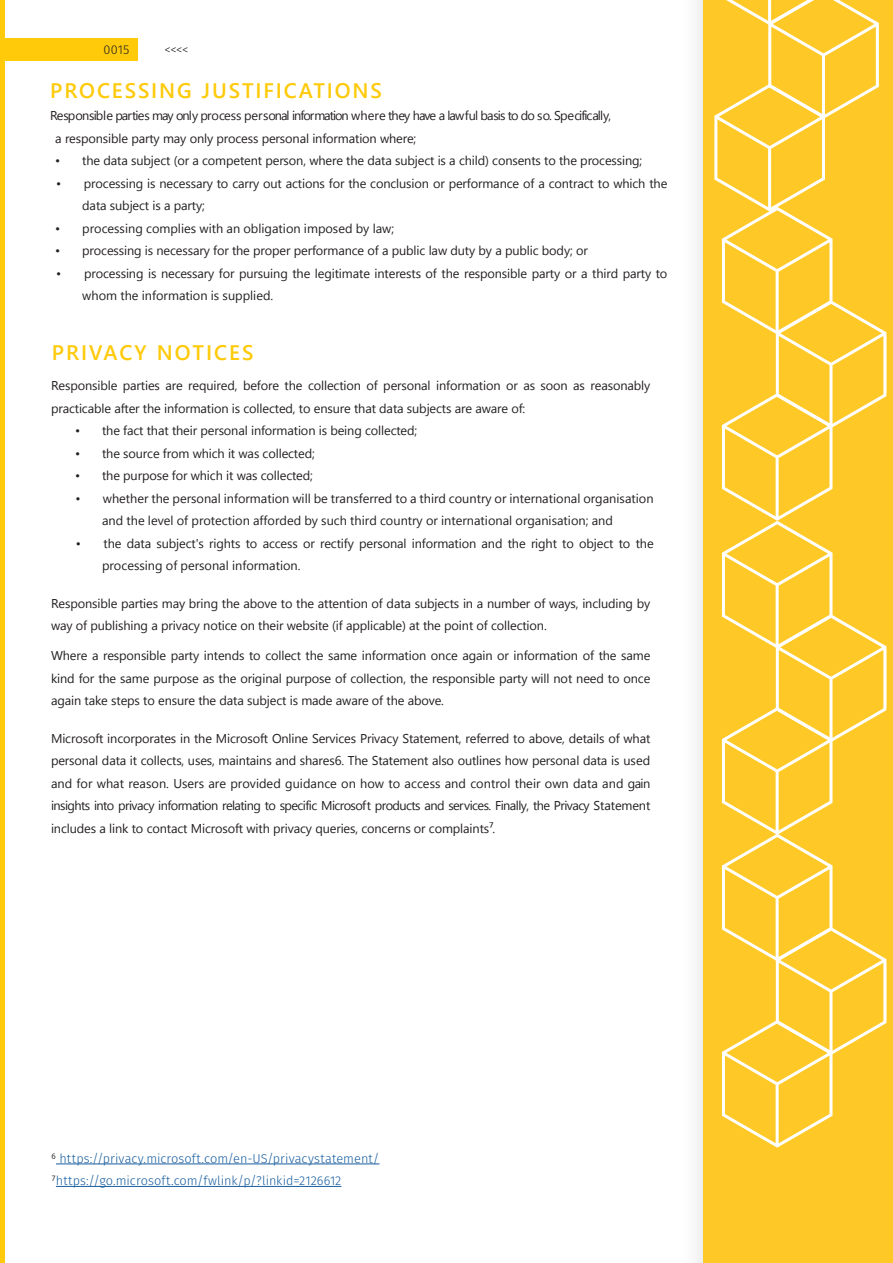
<style>
.page{position:relative;width:893px;height:1263px;background:#fff}
.page>*{position:absolute;margin:0;border:0;box-sizing:border-box;transform-origin:0 0}
.Copy_Text_08_14_Full{font:600 21px "Segoe UI";letter-spacing:.09em;color:#feca0a}
.Copy_Text_08_14_Full-2{font:12.75px/22.5px "Segoe UI";letter-spacing:-.01em;color:#231f20}
.Copy_Text_08_14_Full-3{font:300 12.75px "Fira Sans";letter-spacing:.005em;color:#175d9e}
.Copy_Text_08_14_Left{font:300 12.75px "Fira Sans";color:#231f20}
.s1{color:#231f20}
</style>
<div class="page">
<div style="left:679px;top:0;width:214px;height:1263px;background:#f9f9f9"></div>
<div style="left:703px;top:0;width:190px;height:1263px;background:#fec927"></div>
<div style="left:0;top:0;width:5px;height:1263px;background:#feca0a"></div>
<hr style="left:56px;top:1163px;width:323px;height:1px;background:#175d9e">
<hr style="left:56px;top:1186px;width:285px;height:1px;background:#175d9e">
<svg style="left:714px;top:0;width:172px;height:1148px"></svg>
<div style="left:0;top:38px;width:138px;height:23px;background:#feca0a"></div>
<p class="Copy_Text_08_14_Left" style="left:104px;top:40px;width:27px">0015</p>
<p class="Copy_Text_08_14_Left" style="left:164px;top:40px;width:26px">&lt;&lt;&lt;&lt;</p>
<p class="Copy_Text_08_14_Full" style="left:50px;top:73px;width:333px">PROCESSING JUSTIFICATIONS</p>
<p class="Copy_Text_08_14_Full-2" style="left:55px;top:104px;width:557px;text-indent:-5px">Responsible parties may only process personal information where they have a lawful basis to do so. Specifically, a responsible party may only process personal information where;</p>
<p class="Copy_Text_08_14_Full-2" style="left:55px;top:149px;width:589px">• the data subject (or a competent person, where the data subject is a child) consents to the processing;</p>
<p class="Copy_Text_08_14_Full-2" style="left:82px;top:171px;width:587px;text-indent:-26px">• processing is necessary to carry out actions for the conclusion or performance of a contract to which the data subject is a party;</p>
<p class="Copy_Text_08_14_Full-2" style="left:55px;top:216px;width:340px">• processing complies with an obligation imposed by law;</p>
<p class="Copy_Text_08_14_Full-2" style="left:55px;top:239px;width:534px">• processing is necessary for the proper performance of a public law duty by a public body; or</p>
<p class="Copy_Text_08_14_Full-2" style="left:82px;top:261px;width:587px;text-indent:-26px">• processing is necessary for pursuing the legitimate interests of the responsible party or a third party to whom the information is supplied.</p>
<p class="Copy_Text_08_14_Full" style="left:52px;top:336px;width:203px">PRIVACY NOTICES</p>
<p class="Copy_Text_08_14_Full-2" style="left:51px;top:374px;width:601px">Responsible parties are required, before the collection of personal information or as soon as reasonably practicable after the information is collected, to ensure that data subjects are aware of:</p>
<p class="Copy_Text_08_14_Full-2" style="left:75px;top:419px;width:344px">• the fact that their personal information is being collected;</p>
<p class="Copy_Text_08_14_Full-2" style="left:75px;top:441px;width:241px">• the source from which it was collected;</p>
<p class="Copy_Text_08_14_Full-2" style="left:75px;top:464px;width:239px">• the purpose for which it was collected;</p>
<p class="Copy_Text_08_14_Full-2" style="left:102px;top:486px;width:553px;text-indent:-27px">• whether the personal information will be transferred to a third country or international organisation and the level of protection afforded by such third country or international organisation; and</p>
<p class="Copy_Text_08_14_Full-2" style="left:102px;top:531px;width:553px;text-indent:-26px">• the data subject's rights to access or rectify personal information and the right to object to the processing of personal information.</p>
<p class="Copy_Text_08_14_Full-2" style="left:51px;top:591px;width:601px">Responsible parties may bring the above to the attention of data subjects in a number of ways, including by way of publishing a privacy notice on their website (if applicable) at the point of collection.</p>
<p class="Copy_Text_08_14_Full-2" style="left:51px;top:644px;width:601px;text-align:justify">Where a responsible party intends to collect the same information once again or information of the same kind for the same purpose as the original purpose of collection, the responsible party will not need to once again take steps to ensure the data subject is made aware of the above.</p>
<p class="Copy_Text_08_14_Full-2" style="left:51px;top:726px;width:601px;text-align:justify">Microsoft incorporates in the Microsoft Online Services Privacy Statement, referred to above, details of what personal data it collects, uses, maintains and shares6. The Statement also outlines how personal data is used and for what reason. Users are provided guidance on how to access and control their own data and gain insights into privacy information relating to specific Microsoft products and services. Finally, the Privacy Statement includes a link to contact Microsoft with privacy queries, concerns or complaints⁷.</p>
<p class="Copy_Text_08_14_Full-3" style="left:51px;top:1149px;width:330px"><span class="s1">⁶</span> https://privacy.microsoft.com/en-US/privacystatement/</p>
<p class="Copy_Text_08_14_Full-3" style="left:51px;top:1171px;width:292px"><span class="s1">⁷</span>https://go.microsoft.com/fwlink/p/?linkid=2126612</p>
</div>
